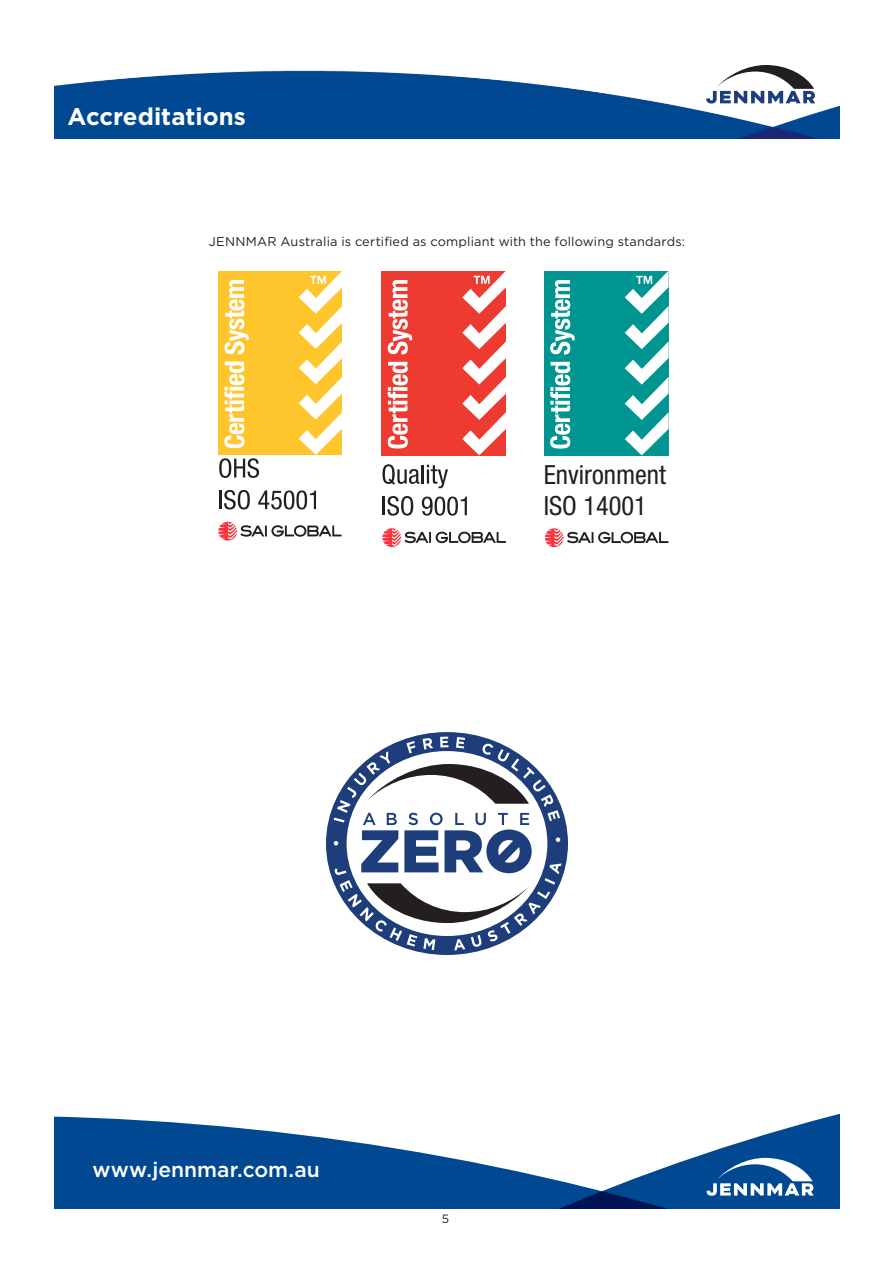
<style>
.page{position:relative;width:894px;height:1263px;background:#fff}
.page>*{position:absolute;margin:0;border:0;box-sizing:border-box;transform-origin:0 0}
.t1{font:condensed 26.4px/31.7px "Helvetica Neue";color:#231f20}
.Page_Title{font:700 24px "Gotham";color:#fff}
.t2{font:500 21px "Gotham";letter-spacing:.005em;color:#fff}
.t3{font:12.75px "Gotham";letter-spacing:.015em;color:#231f20}
.t4{font:12px "Gotham";color:#231f20}
</style>
<div class="page">
<img style="left:54px;top:70px;width:785px;height:69px">
<svg style="left:54px;top:1114px;width:785px;height:95px;fill:#014892"></svg>
<svg style="left:706px;top:1157px;width:107px;height:38px"></svg>
<svg style="left:706px;top:65px;width:108px;height:38px"></svg>
<div style="left:218px;top:271px;width:124px;height:184px;background:#ffc52d"></div>
<svg style="left:224px;top:361px;width:20px;height:87px"></svg>
<svg style="left:224px;top:280px;width:25px;height:74px"></svg>
<svg style="left:298px;top:271px;width:44px;height:184px"></svg>
<svg style="left:219px;top:458px;width:40px;height:20px"></svg>
<hr style="left:219px;top:490px;width:3px;height:19px;background:#231f20">
<svg style="left:224px;top:490px;width:26px;height:19px"></svg>
<svg style="left:258px;top:490px;width:58px;height:19px"></svg>
<svg style="left:218px;top:522px;width:123px;height:18px"></svg>
<div style="left:381px;top:271px;width:125px;height:184px;background:#ee3b32"></div>
<svg style="left:387px;top:362px;width:20px;height:86px"></svg>
<svg style="left:387px;top:280px;width:25px;height:74px"></svg>
<svg style="left:462px;top:271px;width:44px;height:184px"></svg>
<svg style="left:382px;top:464px;width:66px;height:24px"></svg>
<hr style="left:382px;top:496px;width:3px;height:19px;background:#231f20">
<svg style="left:387px;top:496px;width:26px;height:19px"></svg>
<svg style="left:421px;top:496px;width:45px;height:19px"></svg>
<svg style="left:382px;top:528px;width:123px;height:19px"></svg>
<div style="left:544px;top:271px;width:124px;height:184px;background:#009590"></div>
<svg style="left:550px;top:362px;width:20px;height:86px"></svg>
<svg style="left:550px;top:280px;width:24px;height:74px"></svg>
<svg style="left:624px;top:271px;width:44px;height:184px"></svg>
<svg style="left:545px;top:528px;width:123px;height:19px"></svg>
<svg style="left:326px;top:732px;width:241px;height:223px"></svg>
<svg style="left:333px;top:736px;width:228px;height:214px"></svg>
<p class="Page_Title" style="left:68px;top:101px;width:180px">Accreditations</p>
<p class="t3" style="left:209px;top:234px;width:477px">JENNMAR Australia is certified as compliant with the following standards:</p>
<p class="t1" style="left:543px;top:458px;width:124px">Environment<br>ISO 14001</p>
<h3 class="t2" style="left:92px;top:1156px;width:229px">www.jennmar.com.au</h3>
<p class="t4" style="left:441px;top:1210px;width:9px">5</p>
</div>
